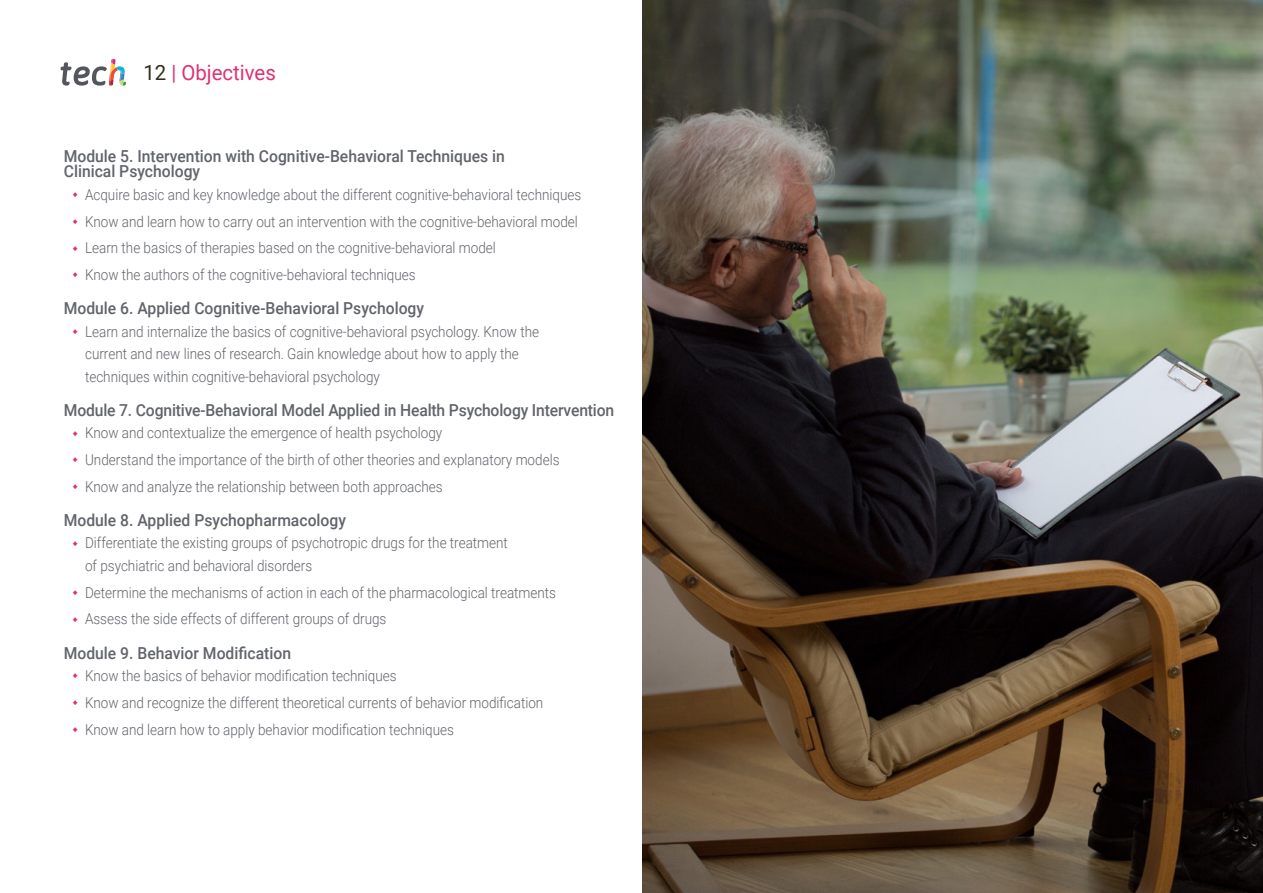
<style>
.page{position:relative;width:1263px;height:893px;background:#fff}
.page>*{position:absolute;margin:0;border:0;box-sizing:border-box;transform-origin:0 0}
.t1{font:21px "Roboto";color:#df3174}
.t2{font:500 16.5px/15px "Roboto";color:#61646a;scale:.95 1}
.t3{font:300 15px/26.7px "Roboto";color:#61646a;scale:.9 1}
.s1{color:#312e20}
</style>
<div class="page">
<img style="left:642px;top:0;width:621px;height:893px">
<svg style="left:61px;top:59px;width:65px;height:27px"></svg>
<h1 class="t1" style="left:144px;top:57px;width:134px"><span class="s1">12</span> | Objectives</h1>
<p class="t2" style="left:64px;top:148px;width:466px">Module 5. Intervention with Cognitive-Behavioral Techniques in<br>Clinical Psychology</p>
<p class="t3" style="left:85px;top:181px;width:553px">Acquire basic and key knowledge about the different cognitive-behavioral techniques Know and learn how to carry out an intervention with the cognitive-behavioral model Learn the basics of therapies based on the cognitive-behavioral model<br>Know the authors of the cognitive-behavioral techniques</p>
<p class="t2" style="left:64px;top:300px;width:381px">Module 6. Applied Cognitive-Behavioral Psychology</p>
<p class="t3" style="left:85px;top:320px;width:506px;line-height:22.5px">Learn and internalize the basics of cognitive-behavioral psychology. Know the current and new lines of research. Gain knowledge about how to apply the techniques within cognitive-behavioral psychology</p>
<p class="t2" style="left:64px;top:402px;width:581px">Module 7. Cognitive-Behavioral Model Applied in Health Psychology Intervention</p>
<p class="t3" style="left:85px;top:419px;width:529px">Know and contextualize the emergence of health psychology<br>Understand the importance of the birth of other theories and explanatory models<br>Know and analyze the relationship between both approaches</p>
<p class="t2" style="left:64px;top:512px;width:299px">Module 8. Applied Psychopharmacology</p>
<p class="t3" style="left:85px;top:531px;width:471px;line-height:22.5px">Differentiate the existing groups of psychotropic drugs for the treatment of psychiatric and behavioral disorders</p>
<p class="t3" style="left:85px;top:578px;width:525px">Determine the mechanisms of action in each of the pharmacological treatments<br>Assess the side effects of different groups of drugs</p>
<p class="t2" style="left:64px;top:645px;width:241px">Module 9. Behavior Modification</p>
<p class="t3" style="left:85px;top:662px;width:511px">Know the basics of behavior modification techniques<br>Know and recognize the different theoretical currents of behavior modification<br>Know and learn how to apply behavior modification techniques</p>
</div>
